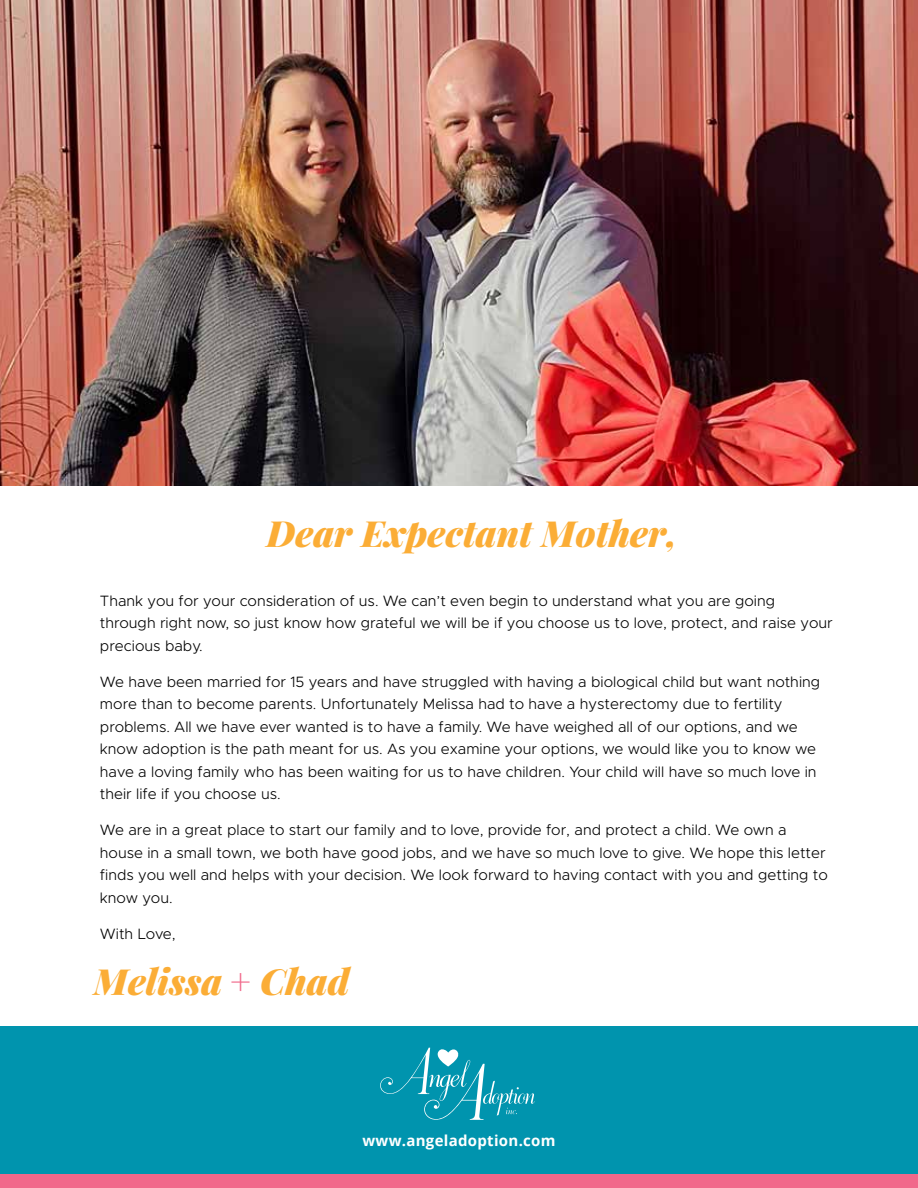
<style>
.page{position:relative;width:918px;height:1188px;background:#fff}
.page>*{position:absolute;margin:0;border:0;box-sizing:border-box;transform-origin:0 0}
.t1{font:italic 900 36px "Playfair Display";color:#fbad36}
.t2{font:300 15px/22.5px "Metropolis";color:#000}
.t3{font:700 15px "Open Sans";letter-spacing:.02em;color:#fff}
.s1{font-weight:400;font-style:normal;color:#f1688a}
</style>
<div class="page">
<div style="left:0;top:1026px;width:918px;height:162px;background:#0094ae"></div>
<img style="left:0;top:0;width:918px;height:486px">
<div style="left:0;top:1174px;width:918px;height:14px;background:#f1688a"></div>
<svg style="left:380px;top:1048px;width:155px;height:72px"></svg>
<h1 class="t1" style="left:267px;top:508px;width:412px">Dear Expectant Mother,</h1>
<p class="t2" style="left:100px;top:589px;width:734px">Thank you for your consideration of us. We can’t even begin to understand what you are going through right now, so just know how grateful we will be if you choose us to love, protect, and raise your precious baby.</p>
<p class="t2" style="left:100px;top:670px;width:722px">We have been married for 15 years and have struggled with having a biological child but want nothing more than to become parents. Unfortunately Melissa had to have a hysterectomy due to fertility problems. All we have ever wanted is to have a family. We have weighed all of our options, and we know adoption is the path meant for us. As you examine your options, we would like you to know we have a loving family who has been waiting for us to have children. Your child will have so much love in their life if you choose us.</p>
<p class="t2" style="left:100px;top:819px;width:729px">We are in a great place to start our family and to love, provide for, and protect a child. We own a house in a small town, we both have good jobs, and we have so much love to give. We hope this letter finds you well and helps with your decision. We look forward to having contact with you and getting to know you.</p>
<p class="t2" style="left:100px;top:922px;width:77px">With Love,</p>
<h1 class="t1" style="left:94px;top:956px;width:257px">Melissa <span class="s1">+</span> Chad</h1>
<p class="t3" style="left:362px;top:1130px;width:195px">www.angeladoption.com</p>
</div>
